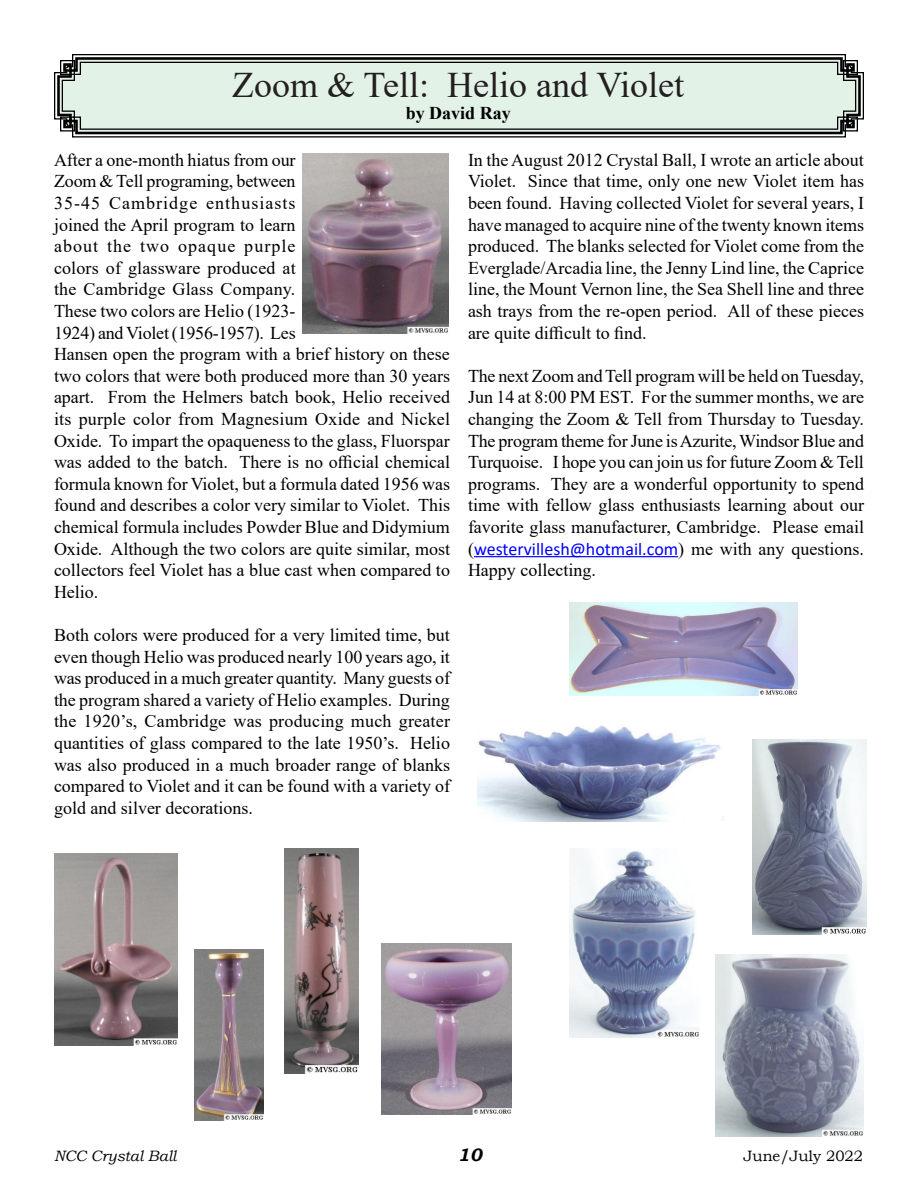
<style>
.page{position:relative;width:918px;height:1188px;background:#fff}
.page>*{position:absolute;margin:0;border:0;box-sizing:border-box;transform-origin:0 0}
.My_Toc_Item{font:36px "Times New Roman";color:#231f20}
.t1{font:18px/21.6px "Times New Roman";color:#000;text-align:justify}
.t2{font:700 18px "Times New Roman";color:#000}
.Body_Text{font:italic 700 18px "Bookman Old Style";color:#000}
.Body_Text-2{font:italic 15px "Bookman Old Style";color:#000}
.Body_Text-3{font:15px "Bookman Old Style";color:#000}
.s1{font-family:"Calibri";color:#00f}
</style>
<div class="page">
<svg style="left:54px;top:54px;width:810px;height:84px;background:#666"></svg>
<svg style="left:56px;top:56px;width:806px;height:80px"></svg>
<svg style="left:59px;top:59px;width:800px;height:73px;background:#d3e1d7"></svg>
<hr style="left:474px;top:556px;width:204px;height:1px;background:#00f">
<img style="left:302px;top:153px;width:147px;height:181px">
<img style="left:54px;top:853px;width:123px;height:193px">
<img style="left:195px;top:949px;width:68px;height:172px">
<img style="left:381px;top:944px;width:131px;height:171px">
<img style="left:284px;top:849px;width:75px;height:225px">
<img style="left:569px;top:603px;width:229px;height:93px">
<img style="left:477px;top:725px;width:247px;height:97px">
<img style="left:753px;top:740px;width:113px;height:194px">
<img style="left:569px;top:849px;width:131px;height:189px">
<img style="left:715px;top:955px;width:149px;height:181px">
<p class="My_Toc_Item" style="left:232px;top:60px;width:453px">Zoom &amp; Tell: Helio and Violet</p>
<p class="t2" style="left:406px;top:100px;width:107px">by David Ray</p>
<p class="t1" style="left:54px;top:148px;width:398px;text-align:left">After a one-month hiatus from our<br>Zoom &amp; Tell programing, between<br>35-45 Cambridge enthusiasts<br>joined the April program to learn<br>about the two opaque purple<br>colors of glassware produced at<br>the Cambridge Glass Company.<br>These two colors are Helio (1923-<br>1924) and Violet (1956-1957). Les<br>Hansen open the program with a brief history on these two colors that were both produced more than 30 years apart. From the Helmers batch book, Helio received its purple color from Magnesium Oxide and Nickel Oxide. To impart the opaqueness to the glass, Fluorspar was added to the batch. There is no official chemical formula known for Violet, but a formula dated 1956 was found and describes a color very similar to Violet. This chemical formula includes Powder Blue and Didymium Oxide. Although the two colors are quite similar, most collectors feel Violet has a blue cast when compared to Helio.</p>
<p class="t1" style="left:54px;top:624px;width:398px">Both colors were produced for a very limited time, but even though Helio was produced nearly 100 years ago, it was produced in a much greater quantity. Many guests of the program shared a variety of Helio examples. During the 1920’s, Cambridge was producing much greater quantities of glass compared to the late 1950’s. Helio was also produced in a much broader range of blanks compared to Violet and it can be found with a variety of gold and silver decorations.</p>
<p class="t1" style="left:468px;top:148px;width:398px">In the August 2012 Crystal Ball, I wrote an article about Violet. Since that time, only one new Violet item has been found. Having collected Violet for several years, I have managed to acquire nine of the twenty known items produced. The blanks selected for Violet come from the Everglade/Arcadia line, the Jenny Lind line, the Caprice line, the Mount Vernon line, the Sea Shell line and three ash trays from the re-open period. All of these pieces are quite difficult to find.</p>
<p class="t1" style="left:468px;top:364px;width:398px">The next Zoom and Tell program will be held on Tuesday, Jun 14 at 8:00 PM EST. For the summer months, we are changing the Zoom &amp; Tell from Thursday to Tuesday.<br>The program theme for June is Azurite, Windsor Blue and Turquoise. I hope you can join us for future Zoom &amp; Tell programs. They are a wonderful opportunity to spend time with fellow glass enthusiasts learning about our favorite glass manufacturer, Cambridge. Please email (<span class="s1">westervillesh@hotmail.com</span>) me with any questions.<br>Happy collecting.</p>
<p class="Body_Text-2" style="left:54px;top:1146px;width:124px">NCC Crystal Ball</p>
<p class="Body_Text" style="left:458px;top:1142px;width:26px">10</p>
<p class="Body_Text-3" style="left:744px;top:1146px;width:121px">June/July 2022</p>
</div>
